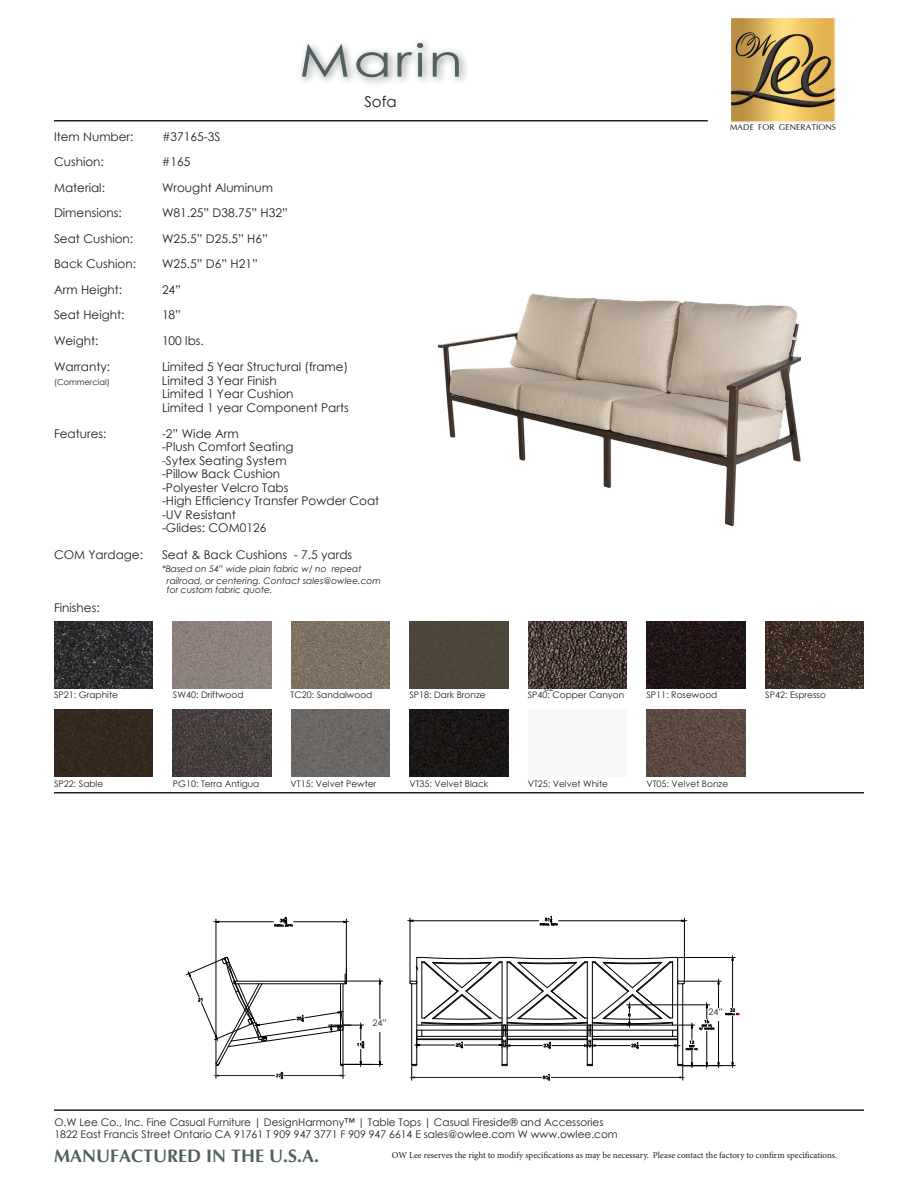
<style>
.page{position:relative;width:918px;height:1188px;background:#fff}
.page>*{position:absolute;margin:0;border:0;box-sizing:border-box;transform-origin:0 0}
.t1{font:45px "Century Gothic";letter-spacing:.05em;color:#516161;scale:1.25 1}
.t2{font:700 18px "Optima";color:#516161}
.t3{font:15px "Century Gothic";color:#231f20}
.Bullet{font:12px "Century Gothic";color:#231f20}
.t4{font:10.5px "Century Gothic";color:#231f20}
.t5{font:100 9.45px "Optima";color:#231f20}
.t6{font:9px "Century Gothic";color:#231f20}
.t7{font:9px "Minion Pro";color:#231f20}
.t8{font:italic 9px/9px "Century Gothic";color:#231f20}
.Fractions{font:8.25px "Century Gothic";color:#231f20}
</style>
<div class="page">
<img style="left:438px;top:293px;width:363px;height:234px">
<hr style="left:216px;top:919px;width:1px;height:144px;background:#000">
<hr style="left:346px;top:919px;width:1px;height:62px;background:#000">
<hr style="left:219px;top:921px;width:54px;height:1px;background:#000">
<hr style="left:294px;top:921px;width:50px;height:1px;background:#000">
<svg style="left:212px;top:920px;width:8px;height:4px"></svg>
<svg style="left:342px;top:920px;width:8px;height:4px"></svg>
<svg style="left:274px;top:917px;width:19px;height:10px"></svg>
<svg style="left:186px;top:955px;width:197px;height:125px"></svg>
<hr style="left:684px;top:918px;width:1px;height:63px;background:#000">
<hr style="left:410px;top:918px;width:1px;height:63px;background:#000">
<hr style="left:559px;top:920px;width:123px;height:1px;background:#000">
<hr style="left:413px;top:920px;width:126px;height:1px;background:#000">
<svg style="left:680px;top:919px;width:8px;height:3px"></svg>
<svg style="left:406px;top:919px;width:8px;height:3px"></svg>
<svg style="left:539px;top:915px;width:19px;height:11px"></svg>
<svg style="left:409px;top:951px;width:331px;height:130px"></svg>
<img style="left:732px;top:19px;width:102px;height:102px">
<div style="left:730px;top:17px;width:106px;height:106px;border:1px solid #fff"></div>
<hr style="left:54px;top:120px;width:654px;height:2px;background:#231f20">
<hr style="left:54px;top:1109px;width:810px;height:2px;background:#231f20">
<div style="left:297px;top:38px;width:172px;height:49px;background:#231f20;opacity:.5"></div>
<hr style="left:54px;top:792px;width:810px;height:2px;background:#231f20">
<img style="left:54px;top:622px;width:98px;height:67px">
<img style="left:173px;top:622px;width:98px;height:67px">
<img style="left:291px;top:622px;width:99px;height:67px">
<div style="left:410px;top:622px;width:98px;height:67px;background:#4b4639"></div>
<img style="left:528px;top:622px;width:99px;height:67px">
<img style="left:647px;top:622px;width:98px;height:67px">
<img style="left:766px;top:622px;width:98px;height:67px">
<img style="left:54px;top:709px;width:98px;height:67px">
<img style="left:173px;top:709px;width:98px;height:67px">
<img style="left:291px;top:709px;width:99px;height:67px">
<img style="left:410px;top:709px;width:98px;height:67px">
<img style="left:647px;top:709px;width:98px;height:67px">
<div style="left:372px;top:1019px;width:20px;height:13px;background:#fff"></div>
<div style="left:708px;top:1008px;width:17px;height:13px;background:#fff"></div>
<p class="t1" style="left:299px;top:29px;width:133px">Marin</p>
<p class="t3" style="left:364px;top:92px;width:34px">Sofa</p>
<p class="Bullet" style="left:54px;top:128px;width:81px">Item Number:</p>
<p class="Bullet" style="left:162px;top:128px;width:60px">#37165-3S</p>
<p class="Bullet" style="left:54px;top:154px;width:51px">Cushion:</p>
<p class="Bullet" style="left:162px;top:154px;width:30px">#165</p>
<p class="Bullet" style="left:54px;top:179px;width:53px">Material:</p>
<p class="Bullet" style="left:162px;top:179px;width:113px">Wrought Aluminum</p>
<p class="Bullet" style="left:54px;top:205px;width:69px">Dimensions:</p>
<p class="Bullet" style="left:162px;top:205px;width:127px">W81.25” D38.75” H32”</p>
<p class="Bullet" style="left:54px;top:230px;width:81px">Seat Cushion:</p>
<p class="Bullet" style="left:162px;top:230px;width:107px">W25.5” D25.5” H6”</p>
<p class="Bullet" style="left:54px;top:256px;width:84px">Back Cushion:</p>
<p class="Bullet" style="left:162px;top:256px;width:97px">W25.5” D6” H21”</p>
<p class="Bullet" style="left:54px;top:281px;width:70px">Arm Height:</p>
<p class="Bullet" style="left:162px;top:281px;width:21px">24”</p>
<p class="Bullet" style="left:54px;top:307px;width:72px">Seat Height:</p>
<p class="Bullet" style="left:162px;top:307px;width:21px">18”</p>
<p class="Bullet" style="left:54px;top:332px;width:46px">Weight:</p>
<p class="Bullet" style="left:162px;top:332px;width:43px">100 lbs.</p>
<p class="Bullet" style="left:54px;top:358px;width:58px">Warranty:</p>
<p class="Bullet" style="left:162px;top:358px;width:188px">Limited 5 Year Structural (frame)</p>
<p class="Fractions" style="left:54px;top:376px;width:57px">(Commercial)</p>
<p class="Bullet" style="left:162px;top:372px;width:116px">Limited 3 Year Finish</p>
<p class="Bullet" style="left:162px;top:385px;width:133px">Limited 1 Year Cushion</p>
<p class="Bullet" style="left:162px;top:399px;width:188px">Limited 1 year Component Parts</p>
<p class="Bullet" style="left:54px;top:425px;width:54px">Features:</p>
<p class="Bullet" style="left:162px;top:425px;width:78px">-2” Wide Arm</p>
<p class="Bullet" style="left:162px;top:439px;width:133px">-Plush Comfort Seating</p>
<p class="Bullet" style="left:162px;top:452px;width:126px">-Sytex Seating System</p>
<p class="Bullet" style="left:162px;top:466px;width:120px">-Pillow Back Cushion</p>
<p class="Bullet" style="left:162px;top:479px;width:128px">-Polyester Velcro Tabs</p>
<p class="Bullet" style="left:162px;top:493px;width:219px">-High Efficiency Transfer Powder Coat</p>
<p class="Bullet" style="left:162px;top:506px;width:76px">-UV Resistant</p>
<p class="Bullet" style="left:162px;top:520px;width:106px">-Glides: COM0126</p>
<p class="Bullet" style="left:54px;top:546px;width:91px">COM Yardage:</p>
<p class="Bullet" style="left:162px;top:546px;width:192px">Seat &amp; Back Cushions - 7.5 yards</p>
<p class="t8" style="left:162px;top:564px;width:201px">*Based on 54” wide plain fabric w/ no repeat</p>
<p class="t8" style="left:167px;top:576px;width:215px">railroad, or centering. Contact sales@owlee.com for custom fabric quote.</p>
<p class="Bullet" style="left:54px;top:600px;width:47px">Finishes:</p>
<p class="t5" style="left:730px;top:124px;width:108px">MADE FOR GENERATIONS</p>
<p class="t6" style="left:54px;top:689px;width:65px">SP21: Graphite</p>
<p class="Fractions" style="left:545px;top:683px;width:11px">82</p>
<p class="t6" style="left:173px;top:689px;width:72px">SW40: Driftwood</p>
<p class="t6" style="left:291px;top:689px;width:83px">TC20: Sandalwood</p>
<p class="t6" style="left:409px;top:689px;width:78px">SP18: Dark Bronze</p>
<p class="t6" style="left:528px;top:689px;width:98px">SP40: Copper Canyon</p>
<p class="t6" style="left:647px;top:689px;width:72px">SP11: Rosewood</p>
<p class="t6" style="left:765px;top:689px;width:62px">SP42: Espresso</p>
<p class="t6" style="left:54px;top:777px;width:51px">SP22: Sable</p>
<p class="t6" style="left:173px;top:777px;width:88px">PG10: Terra Antigua</p>
<p class="t6" style="left:291px;top:777px;width:87px">VT15: Velvet Pewter</p>
<p class="t6" style="left:409px;top:777px;width:80px">VT35: Velvet Black</p>
<p class="t6" style="left:528px;top:777px;width:82px">VT25: Velvet White</p>
<p class="t6" style="left:647px;top:777px;width:83px">VT05: Velvet Bonze</p>
<p class="t6" style="left:372px;top:1016px;width:16px">24”</p>
<p class="t6" style="left:708px;top:1005px;width:16px">24”</p>
<p class="t4" style="left:54px;top:1115px;width:551px">O.W Lee Co., Inc. Fine Casual Furniture | DesignHarmony™ | Table Tops | Casual Fireside® and Accessories</p>
<p class="t4" style="left:54px;top:1127px;width:565px">1822 East Francis Street Ontario CA 91761 T 909 947 3771 F 909 947 6614 E sales@owlee.com W www.owlee.com</p>
<p class="t7" style="left:392px;top:1149px;width:447px">OW Lee reserves the right to modify specifications as may be necessary. Please contact the factory to confirm specifications.</p>
<p class="t2" style="left:54px;top:1146px;width:267px">MANUFACTURED IN THE U.S.A.</p>
</div>
